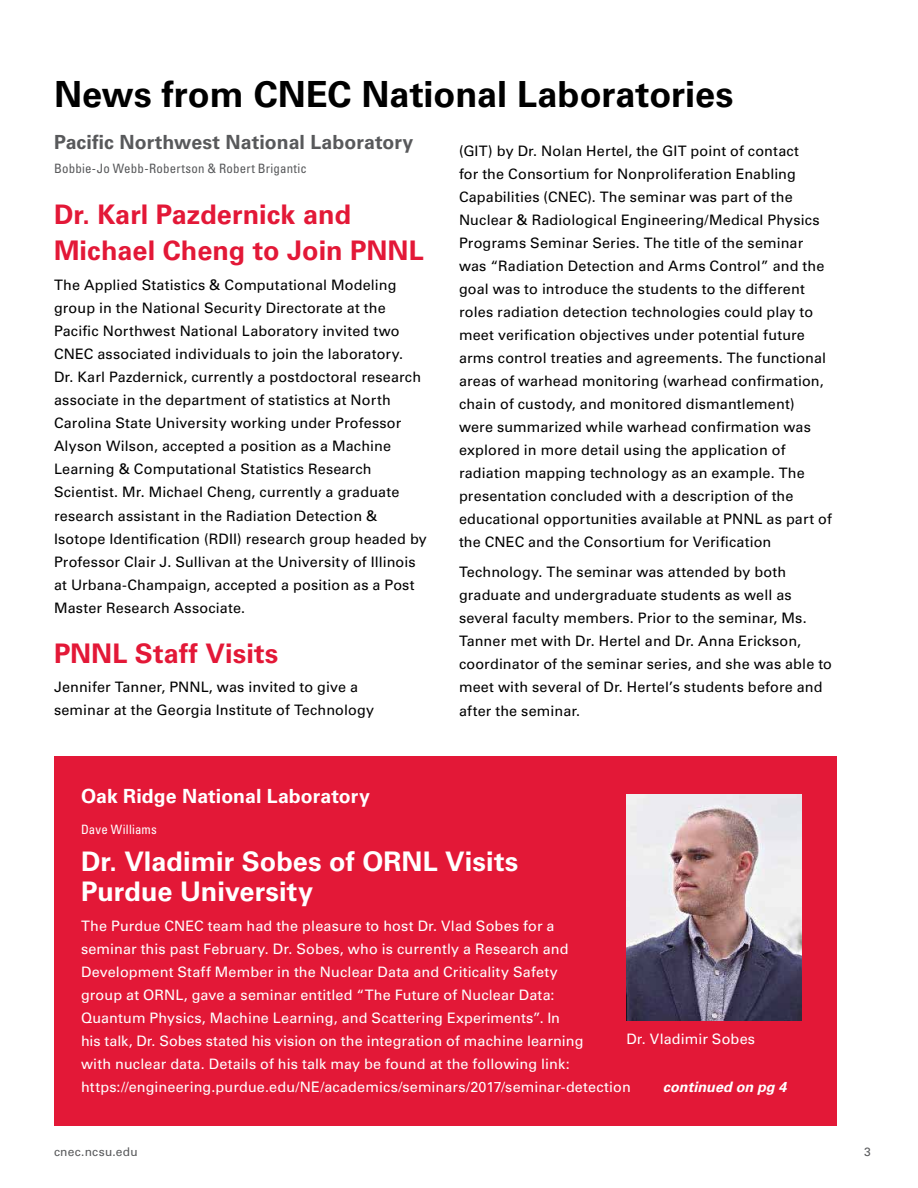
<style>
.page{position:relative;width:918px;height:1188px;background:#fff}
.page>*{position:absolute;margin:0;border:0;box-sizing:border-box;transform-origin:0 0}
.t1{font:700 36px "Univers LT Std";color:#000}
.t2{font:700 27px/36.8px "Univers LT Std";color:#e31837}
.t3{font:700 27px/30px "Univers LT Std";letter-spacing:.005em;color:#fff}
.t4{font:700 19.5px "Univers LT Std";letter-spacing:.005em;color:#58595b}
.t5{font:700 19.5px "Univers LT Std";letter-spacing:.005em;color:#fff}
.t6{font:14.4px/23.1px "Univers LT Std";letter-spacing:.01em;color:#000}
.t7{font:14.4px/23.1px "Univers LT Std";letter-spacing:.01em;color:#fff}
.t8{font:italic 700 14.4px "Univers LT Std";color:#fff}
.t9{font:condensed 12.9px "Univers LT Std";letter-spacing:.015em;color:#58595b}
.t10{font:condensed 12.9px "Univers LT Std";letter-spacing:.015em;color:#fff}
.t11{font:12px "Univers LT Std";letter-spacing:.025em;color:#58595b}
</style>
<div class="page">
<div style="left:54px;top:756px;width:783px;height:369px;background:#e31837"></div>
<img style="left:626px;top:794px;width:176px;height:226px">
<h1 class="t1" style="left:54px;top:73px;width:681px">News from CNEC National Laboratories</h1>
<h3 class="t4" style="left:54px;top:130px;width:361px">Pacific Northwest National Laboratory</h3>
<p class="t9" style="left:54px;top:161px;width:255px">Bobbie-Jo Webb-Robertson &amp; Robert Brigantic</p>
<h2 class="t2" style="left:54px;top:196px;width:371px">Dr. Karl Pazdernick and<br>Michael Cheng to Join PNNL</h2>
<p class="t6" style="left:54px;top:274px;width:374px">The Applied Statistics &amp; Computational Modeling group in the National Security Directorate at the Pacific Northwest National Laboratory invited two CNEC associated individuals to join the laboratory.<br>Dr. Karl Pazdernick, currently a postdoctoral research associate in the department of statistics at North Carolina State University working under Professor Alyson Wilson, accepted a position as a Machine Learning &amp; Computational Statistics Research Scientist. Mr. Michael Cheng, currently a graduate research assistant in the Radiation Detection &amp; Isotope Identification (RDII) research group headed by Professor Clair J. Sullivan at the University of Illinois at Urbana-Champaign, accepted a position as a Post Master Research Associate.</p>
<h2 class="t2" style="left:54px;top:635px;width:226px">PNNL Staff Visits</h2>
<p class="t6" style="left:54px;top:676px;width:322px">Jennifer Tanner, PNNL, was invited to give a seminar at the Georgia Institute of Technology</p>
<p class="t6" style="left:459px;top:139px;width:374px">(GIT) by Dr. Nolan Hertel, the GIT point of contact<br>for the Consortium for Nonproliferation Enabling Capabilities (CNEC). The seminar was part of the Nuclear &amp; Radiological Engineering/Medical Physics Programs Seminar Series. The title of the seminar was “Radiation Detection and Arms Control” and the goal was to introduce the students to the different roles radiation detection technologies could play to meet verification objectives under potential future arms control treaties and agreements. The functional areas of warhead monitoring (warhead confirmation, chain of custody, and monitored dismantlement) were summarized while warhead confirmation was explored in more detail using the application of radiation mapping technology as an example. The presentation concluded with a description of the educational opportunities available at PNNL as part of the CNEC and the Consortium for Verification</p>
<p class="t6" style="left:459px;top:561px;width:375px">Technology. The seminar was attended by both graduate and undergraduate students as well as several faculty members. Prior to the seminar, Ms.<br>Tanner met with Dr. Hertel and Dr. Anna Erickson, coordinator of the seminar series, and she was able to meet with several of Dr. Hertel’s students before and after the seminar.</p>
<h3 class="t5" style="left:81px;top:784px;width:290px">Oak Ridge National Laboratory</h3>
<p class="t10" style="left:81px;top:821px;width:77px">Dave Williams</p>
<h2 class="t3" style="left:81px;top:846px;width:439px">Dr. Vladimir Sobes of ORNL Visits<br>Purdue University</h2>
<p class="t7" style="left:81px;top:914px;width:551px">The Purdue CNEC team had the pleasure to host Dr. Vlad Sobes for a<br>seminar this past February. Dr. Sobes, who is currently a Research and Development Staff Member in the Nuclear Data and Criticality Safety<br>group at ORNL, gave a seminar entitled “The Future of Nuclear Data:<br>Quantum Physics, Machine Learning, and Scattering Experiments”. In<br>his talk, Dr. Sobes stated his vision on the integration of machine learning<br>with nuclear data. Details of his talk may be found at the following link: https://engineering.purdue.edu/NE/academics/seminars/2017/seminar-detection</p>
<p class="t7" style="left:626px;top:1028px;width:130px">Dr. Vladimir Sobes</p>
<p class="t8" style="left:663px;top:1078px;width:125px">continued on pg 4</p>
<p class="t11" style="left:54px;top:1145px;width:85px">cnec.ncsu.edu</p>
<p class="t11" style="left:864px;top:1145px;width:8px">3</p>
</div>
